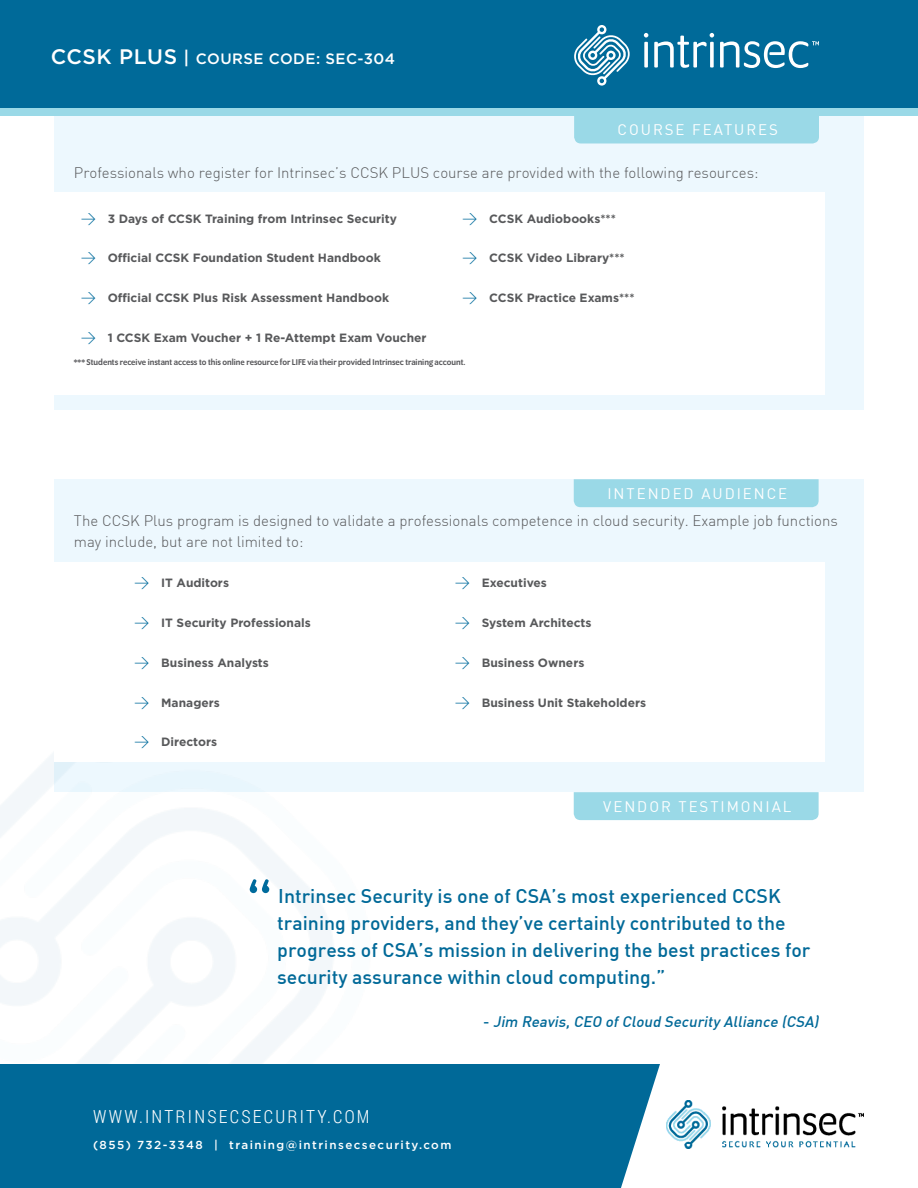
<style>
.page{position:relative;width:918px;height:1188px;background:#fff}
.page>*{position:absolute;margin:0;border:0;box-sizing:border-box;transform-origin:0 0}
.t1{font:81px "Dosis";color:#006b9c}
.t2{font:500 19.5px/27px "DIN";color:#006998}
.t3{font:300 18px "Roboto Condensed";letter-spacing:.125em;color:#fff}
.t4{font:300 15px/21px "DIN";color:#58595b}
.t5{font:15px "DIN";letter-spacing:.13em;color:#fff}
.t6{font:italic 500 15px "DIN";color:#006998}
.t7{font:500 15px "Gotham";letter-spacing:.03em;color:#fff}
.t8{font:700 12px "Gotham";color:#58595b}
.t9{font:500 11.7px "Gotham";letter-spacing:.125em;color:#fff}
.t10{font:500 9px "Program OT";color:#58585b}
.s1{font-size:21px}
.s2{font-size:18px}
.s3{font-family:"DIN";font-weight:300;font-size:15px;color:#006b9c}
.s4{font-style:normal}
</style>
<div class="page">
<div style="left:0;top:1064px;width:660px;height:124px;background:#006998"></div>
<img style="left:667px;top:1101px;width:196px;height:48px">
<div style="left:54px;top:112px;width:810px;height:298px;background:#edf8fe"></div>
<div style="left:54px;top:193px;width:770px;height:202px;background:#fff"></div>
<div style="left:574px;top:116px;width:245px;height:27px;background:#9ad9e7"></div>
<div style="left:574px;top:792px;width:245px;height:28px;background:#9ad9e7"></div>
<div style="left:0;top:108px;width:918px;height:8px;background:#9ad9e7"></div>
<div style="left:0;top:0;width:918px;height:108px;background:#006a99"></div>
<svg style="left:644px;top:33px;width:175px;height:35px"></svg>
<svg style="left:574px;top:25px;width:56px;height:61px"></svg>
<div style="left:54px;top:479px;width:810px;height:313px;background:#edf8fe"></div>
<div style="left:54px;top:562px;width:770px;height:200px;background:#fff"></div>
<div style="left:574px;top:479px;width:245px;height:28px;background:#9ad9e7"></div>
<p class="t7" style="left:51px;top:49px;width:346px"><span class="s1">CCSK PLUS</span> <span class="s2">|</span> COURSE CODE: SEC-304</p>
<p class="t5" style="left:618px;top:121px;width:162px">COURSE FEATURES</p>
<p class="t4" style="left:74px;top:162px;width:686px">Professionals who register for Intrinsec’s CCSK PLUS course are provided with the following resources:</p>
<p class="t8" style="left:81px;top:211px;width:318px"><span class="s3">&gt;</span> 3 Days of CCSK Training from Intrinsec Security</p>
<p class="t8" style="left:81px;top:250px;width:302px"><span class="s3">&gt;</span> Official CCSK Foundation Student Handbook</p>
<p class="t8" style="left:81px;top:290px;width:310px"><span class="s3">&gt;</span> Official CCSK Plus Risk Assessment Handbook</p>
<p class="t8" style="left:81px;top:330px;width:347px"><span class="s3">&gt;</span> 1 CCSK Exam Voucher + 1 Re-Attempt Exam Voucher</p>
<p class="t8" style="left:462px;top:211px;width:155px"><span class="s3">&gt;</span> CCSK Audiobooks***</p>
<p class="t8" style="left:462px;top:250px;width:164px"><span class="s3">&gt;</span> CCSK Video Library***</p>
<p class="t8" style="left:462px;top:290px;width:174px"><span class="s3">&gt;</span> CCSK Practice Exams***</p>
<p class="t10" style="left:74px;top:357px;width:393px">*** Students receive instant access to this online resource for LIFE via their provided Intrinsec training account.</p>
<p class="t5" style="left:607px;top:484px;width:181px">INTENDED AUDIENCE</p>
<p class="t4" style="left:74px;top:510px;width:766px">The CCSK Plus program is designed to validate a professionals competence in cloud security. Example job functions may include, but are not limited to:</p>
<p class="t8" style="left:134px;top:575px;width:96px"><span class="s3">&gt;</span> IT Auditors</p>
<p class="t8" style="left:134px;top:615px;width:178px"><span class="s3">&gt;</span> IT Security Professionals</p>
<p class="t8" style="left:134px;top:655px;width:136px"><span class="s3">&gt;</span> Business Analysts</p>
<p class="t8" style="left:134px;top:694px;width:87px"><span class="s3">&gt;</span> Managers</p>
<p class="t8" style="left:134px;top:734px;width:84px"><span class="s3">&gt;</span> Directors</p>
<p class="t8" style="left:455px;top:575px;width:94px"><span class="s3">&gt;</span> Executives</p>
<p class="t8" style="left:455px;top:615px;width:138px"><span class="s3">&gt;</span> System Architects</p>
<p class="t8" style="left:455px;top:655px;width:131px"><span class="s3">&gt;</span> Business Owners</p>
<p class="t8" style="left:455px;top:694px;width:193px"><span class="s3">&gt;</span> Business Unit Stakeholders</p>
<p class="t5" style="left:603px;top:797px;width:190px">VENDOR TESTIMONIAL</p>
<p class="t1" style="left:247px;top:857px;width:27px">“</p>
<p class="t2" style="left:277px;top:882px;width:535px">Intrinsec Security is one of CSA’s most experienced CCSK training providers, and they’ve certainly contributed to the progress of CSA’s mission in delivering the best practices for security assurance within cloud computing.”</p>
<p class="t6" style="left:483px;top:1012px;width:340px"><span class="s4">-</span> Jim Reavis,CEO ofCloud Security Alliance (CSA)</p>
<p class="t3" style="left:93px;top:1104px;width:278px">WWW.INTRINSECSECURITY.COM</p>
<p class="t9" style="left:93px;top:1137px;width:360px">(855) 732-3348 | training@intrinsecsecurity.com</p>
</div>
